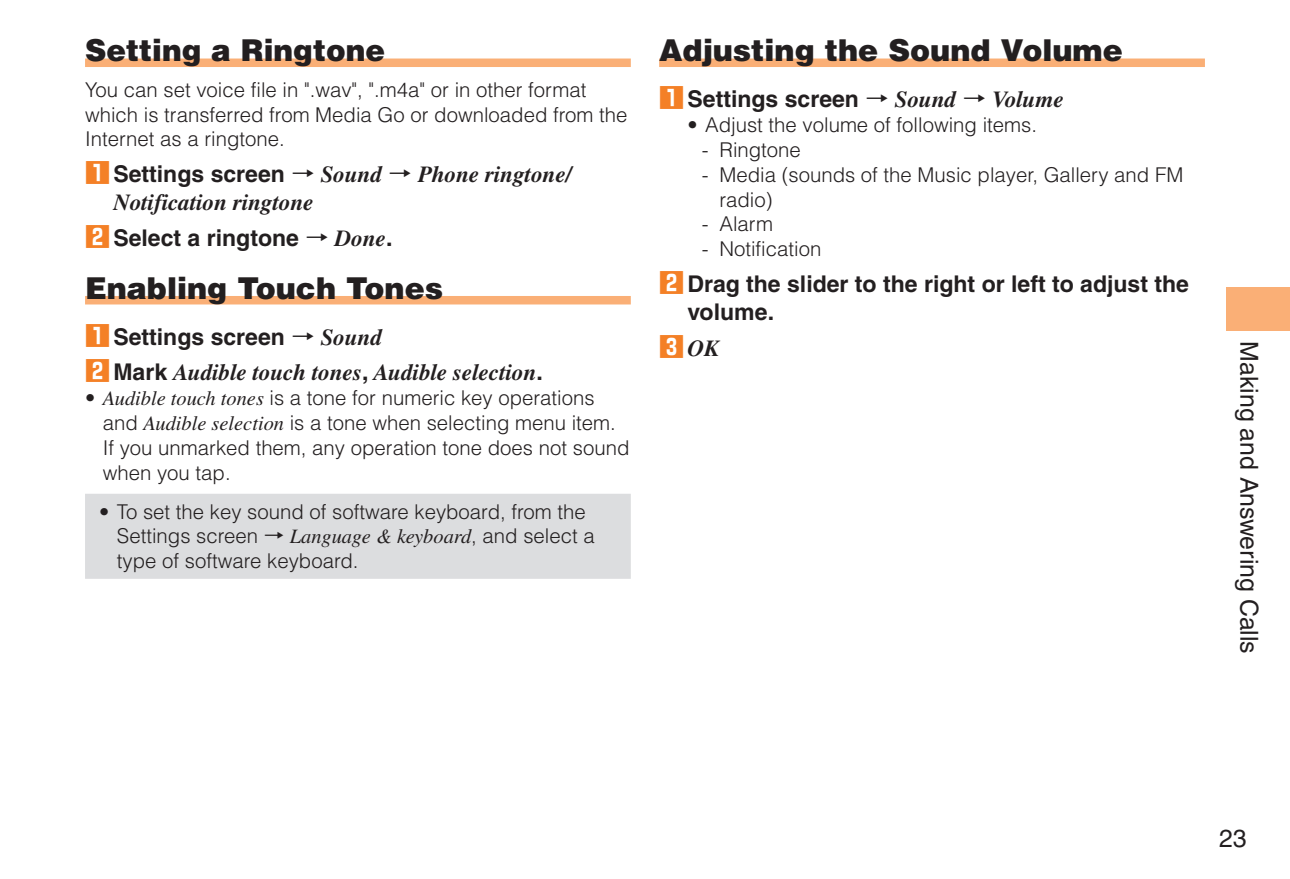
<style>
.page{position:relative;width:1290px;height:879px;background:#fff}
.page>*{position:absolute;margin:0;border:0;box-sizing:border-box;transform-origin:0 0}
.t1{font:900 30px "Helvetica";color:#231f20}
.t2{font:24.75px "Helvetica";color:#231f20}
.t3{font:700 23px/28.2px "Helvetica";color:#231f20}
.t4{font:italic 700 23px/28.2px "Times";color:#231f20}
.t5{font:300 20.25px/24.8px "Helvetica";color:#231f20}
.s1{font-family:"Shin Go Pro";font-style:normal;font-size:25px;color:#f48026}
.s2{font-family:"Helvetica";font-style:normal}
.s3{font-family:"Shin Go Pro";font-weight:500;font-style:normal}
.s4{font-family:"Shin Go Pro";font-size:25px;color:#f48026}
.s5{font-family:"Shin Go Pro";font-weight:500}
.s6{font-family:"Times";font-style:italic}
.s7{font-family:"Times";font-weight:400;font-style:italic}
.s8{font-family:"Shin Go Pro"}
</style>
<div class="page">
<div style="left:1226px;top:287px;width:64px;height:44px;background:#faaf76"></div>
<div style="left:85px;top:59px;width:546px;height:8px;background:#faaf76"></div>
<div style="left:85px;top:296px;width:546px;height:8px;background:#faaf76"></div>
<div style="left:85px;top:494px;width:546px;height:85px;background:#dcdddf"></div>
<div style="left:659px;top:59px;width:546px;height:8px;background:#faaf76"></div>
<h1 class="t1" style="left:85px;top:31px;width:302px">Setting a Ringtone</h1>
<p class="t5" style="left:85px;top:77px;width:544px">You can set voice file in ".wav", ".m4a" or in other format which is transferred from Media Go or downloaded from the<br>Internet as a ringtone.</p>
<p class="t4" style="left:113px;top:160px;width:460px;text-indent:-28px"><span class="s1">1</span><span class="s2">Settings screen</span> <span class="s3">→</span> Sound <span class="s3">→</span> Phone ringtone/<br>Notification ringtone</p>
<p class="t3" style="left:85px;top:223px;width:309px"><span class="s4">2</span>Select a ringtone <span class="s5">→</span> <span class="s6">Done</span>.</p>
<h1 class="t1" style="left:85px;top:268px;width:360px">Enabling Touch Tones</h1>
<p class="t3" style="left:85px;top:322px;width:299px"><span class="s4">1</span>Settings screen <span class="s5">→</span> <span class="s6">Sound</span></p>
<p class="t4" style="left:85px;top:358px;width:459px"><span class="s1">2</span><span class="s2">Mark</span> Audible touch tones<span class="s2">,</span> Audible selection<span class="s2">.</span></p>
<p class="t5" style="left:103px;top:385px;width:528px;text-indent:-18px">• <span class="s7">Audible touch tones</span> is a tone for numeric key operations and <span class="s7">Audible selection</span> is a tone when selecting menu item.<br>If you unmarked them, any operation tone does not sound when you tap.</p>
<p class="t5" style="left:117px;top:499px;width:479px;text-indent:-18px">• To set the key sound of software keyboard, from the<br>Settings screen <span class="s8">→</span> <span class="s7">Language &amp; keyboard</span>, and select a type of software keyboard.</p>
<h1 class="t1" style="left:659px;top:31px;width:465px">Adjusting the Sound Volume</h1>
<p class="t3" style="left:659px;top:85px;width:406px"><span class="s4">1</span>Settings screen <span class="s5">→</span> <span class="s6">Sound</span> <span class="s5">→</span> <span class="s6">Volume</span></p>
<p class="t5" style="left:687px;top:112px;width:351px">• Adjust the volume of following items.</p>
<p class="t5" style="left:702px;top:137px;width:101px">- Ringtone</p>
<p class="t5" style="left:719px;top:162px;width:465px;text-indent:-18px">- Media (sounds of the Music player, Gallery and FM radio)</p>
<p class="t5" style="left:702px;top:212px;width:73px">- Alarm</p>
<p class="t5" style="left:702px;top:236px;width:121px">- Notification</p>
<p class="t3" style="left:687px;top:269px;width:503px;text-indent:-28px"><span class="s4">2</span>Drag the slider to the right or left to adjust the volume.</p>
<p class="t4" style="left:659px;top:333px;width:62px"><span class="s1">3</span>OK</p>
<p class="t2" style="left:1263px;top:341px;width:314px;rotate:90deg">Making and Answering Calls</p>
<p class="t2" style="left:1219px;top:824px;width:15px">23</p>
</div>
